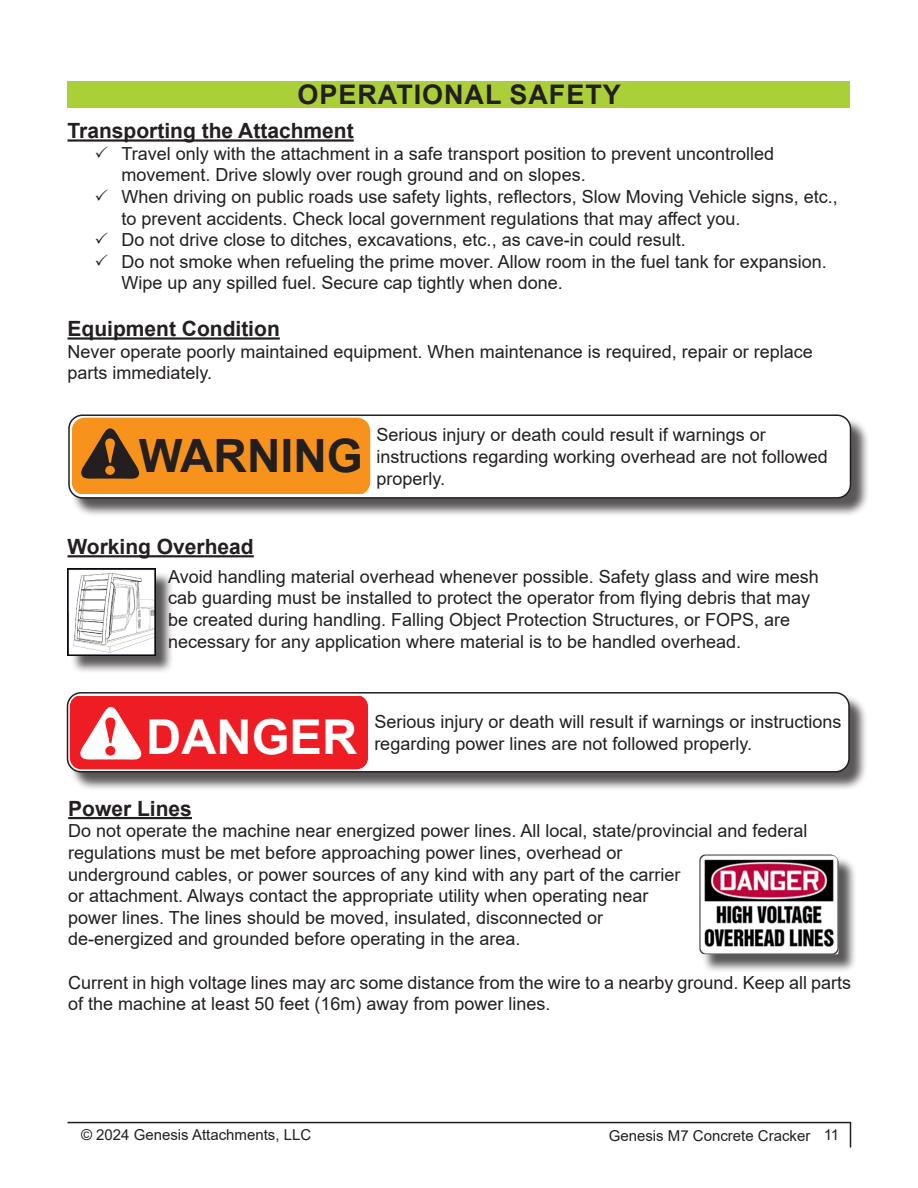
<style>
.page{position:relative;width:918px;height:1188px;background:#fff}
.page>*{position:absolute;margin:0;border:0;box-sizing:border-box;transform-origin:0 0}
.t1{font:700 48.15px "Arial";color:#fff}
.t2{font:700 46.05px "Arial";color:#231f20}
.Dupe_Section_Headings{font:700 27px "Arial";letter-spacing:.035em;color:#231f20}
.Paragraph_Headings{font:700 21px "Arial";color:#231f20}
.General_Paragraph_Style{font:18px/21.6px "Arial";color:#231f20}
.t3{font:15px "Arial";color:#231f20}
.s1{font-family:"Georgia";font-size:50.55px;color:#f7931d}
.s2{font-family:"Georgia";font-size:52.95px;color:#ee1d23}
</style>
<div class="page">
<hr style="left:68px;top:1122px;width:783px;height:1px;background:#231f20">
<svg style="left:850px;top:1123px;width:1px;height:24px"></svg>
<hr style="left:68px;top:817px;width:124px;height:2px;background:#231f20">
<hr style="left:68px;top:555px;width:186px;height:2px;background:#231f20">
<div style="left:70px;top:571px;width:103px;height:103px;background:#231f20;opacity:.75"></div>
<img style="left:68px;top:569px;width:87px;height:86px">
<div style="left:701px;top:857px;width:156px;height:116px;background:#231f20;opacity:.75"></div>
<img style="left:699px;top:854px;width:140px;height:100px">
<hr style="left:68px;top:139px;width:286px;height:3px;background:#231f20">
<hr style="left:68px;top:337px;width:212px;height:3px;background:#231f20">
<div style="left:70px;top:417px;width:800px;height:100px;background:#231f20;opacity:.75"></div>
<div style="left:69px;top:415px;width:781px;height:83px;background:#fff;border-radius:14px"></div>
<div style="left:68px;top:414px;width:783px;height:85px;border:2px solid #231f20;border-radius:14px"></div>
<svg style="left:72px;top:418px;width:298px;height:76px"></svg>
<div style="left:69px;top:694px;width:799px;height:97px;background:#231f20;opacity:.75"></div>
<div style="left:68px;top:693px;width:781px;height:79px;background:#fff;border-radius:14px"></div>
<div style="left:67px;top:692px;width:783px;height:81px;border:2px solid #231f20;border-radius:14px"></div>
<svg style="left:70px;top:696px;width:298px;height:73px"></svg>
<div style="left:68px;top:81px;width:782px;height:27px;background:#abcf38"></div>
<p class="Dupe_Section_Headings" style="left:298px;top:76px;width:325px">OPERATIONAL SAFETY</p>
<p class="Paragraph_Headings" style="left:68px;top:116px;width:288px">Transporting the Attachment</p>
<p class="General_Paragraph_Style" style="left:122px;top:143px;width:654px;text-indent:-27px">✓ Travel only with the attachment in a safe transport position to prevent uncontrolled movement. Drive slowly over rough ground and on slopes.</p>
<p class="General_Paragraph_Style" style="left:122px;top:186px;width:718px;text-indent:-27px">✓ When driving on public roads use safety lights, reflectors, Slow Moving Vehicle signs, etc., to prevent accidents. Check local government regulations that may affect you.</p>
<p class="General_Paragraph_Style" style="left:94px;top:229px;width:593px">✓ Do not drive close to ditches, excavations, etc., as cave-in could result.</p>
<p class="General_Paragraph_Style" style="left:122px;top:251px;width:707px;text-indent:-27px">✓ Do not smoke when refueling the prime mover. Allow room in the fuel tank for expansion.<br>Wipe up any spilled fuel. Secure cap tightly when done.</p>
<p class="Paragraph_Headings" style="left:68px;top:314px;width:214px">Equipment Condition</p>
<p class="General_Paragraph_Style" style="left:68px;top:341px;width:747px">Never operate poorly maintained equipment. When maintenance is required, repair or replace parts immediately.</p>
<p class="t2" style="left:100px;top:426px;width:264px"><span class="s1">!</span> WARNING</p>
<p class="General_Paragraph_Style" style="left:377px;top:424px;width:453px">Serious injury or death could result if warnings or instructions regarding working overhead are not followed properly.</p>
<p class="Paragraph_Headings" style="left:68px;top:532px;width:188px">Working Overhead</p>
<p class="General_Paragraph_Style" style="left:168px;top:566px;width:652px">Avoid handling material overhead whenever possible. Safety glass and wire mesh cab guarding must be installed to protect the operator from flying debris that may be created during handling. Falling Object Protection Structures, or FOPS, are necessary for any application where material is to be handled overhead.</p>
<p class="t1" style="left:100px;top:705px;width:259px"><span class="s2">!</span> DANGER</p>
<p class="General_Paragraph_Style" style="left:374px;top:711px;width:469px">Serious injury or death will result if warnings or instructions regarding power lines are not followed properly.</p>
<p class="Paragraph_Headings" style="left:68px;top:794px;width:125px">Power Lines</p>
<p class="General_Paragraph_Style" style="left:68px;top:820px;width:741px">Do not operate the machine near energized power lines. All local, state/provincial and federal regulations must be met before approaching power lines, overhead or<br>underground cables, or power sources of any kind with any part of the carrier<br>or attachment. Always contact the appropriate utility when operating near<br>power lines. The lines should be moved, insulated, disconnected or<br>de-energized and grounded before operating in the area.</p>
<p class="General_Paragraph_Style" style="left:68px;top:971px;width:784px">Current in high voltage lines may arc some distance from the wire to a nearby ground. Keep all parts of the machine at least 50 feet (16m) away from power lines.</p>
<p class="t3" style="left:81px;top:1124px;width:232px">© 2024 Genesis Attachments, LLC</p>
<p class="t3" style="left:609px;top:1125px;width:232px">Genesis M7 Concrete Cracker 11</p>
</div>
